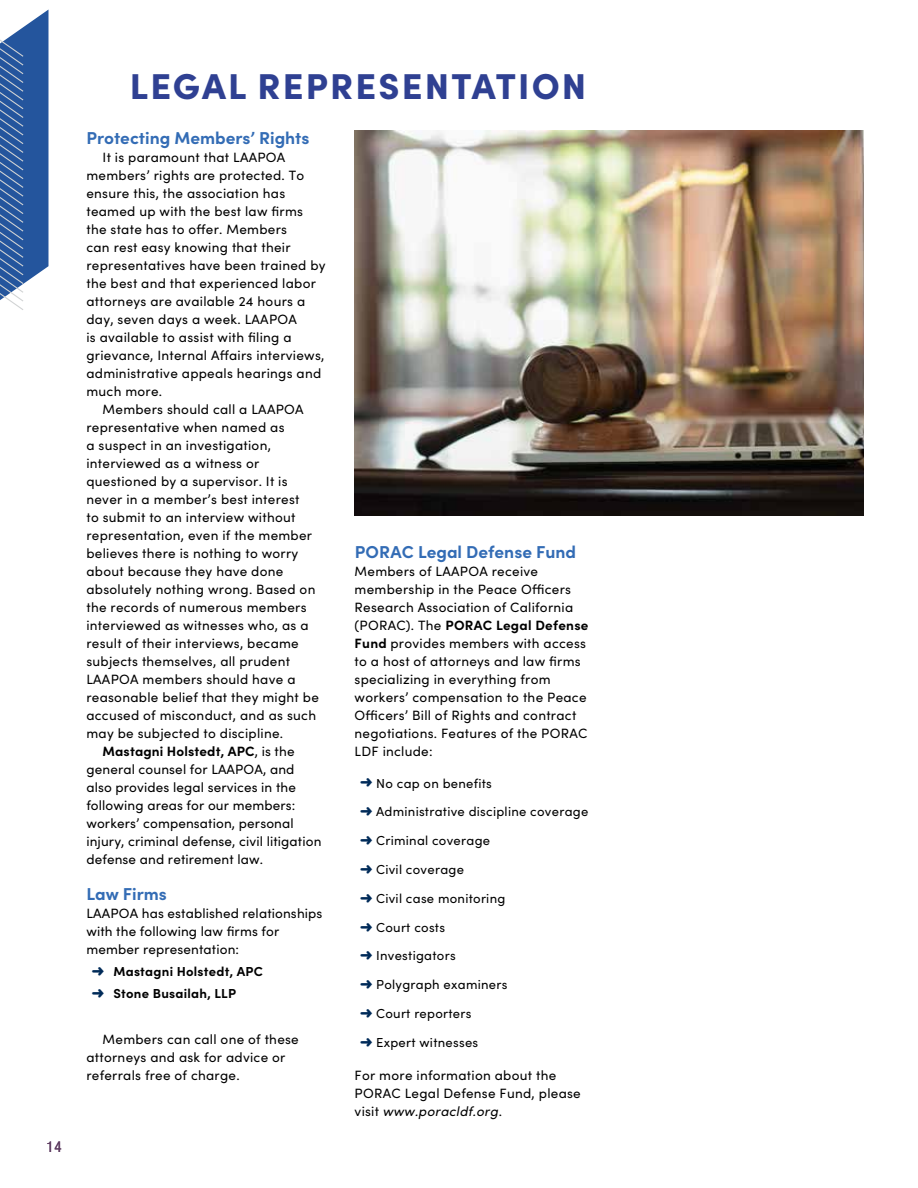
<style>
.page{position:relative;width:918px;height:1188px;background:#fff}
.page>*{position:absolute;margin:0;border:0;box-sizing:border-box;transform-origin:0 0}
.t1{font:900 36px "Sofia Pro";letter-spacing:.06em;color:#2f4092}
.t2{font:700 17.25px "Sofia Pro";color:#336cb5}
.t3{font:condensed 15px "Helvetica Neue LT Std";color:#5e3d61}
.t4{font:13.5px/18px "Sofia Pro";letter-spacing:.02em;color:#000}
.t5{font:700 13.5px "Sofia Pro";letter-spacing:.01em;color:#000}
.t6{font:13.05px "Sofia Pro";letter-spacing:.02em;color:#000}
.t7{font:700 13.05px/22px "Sofia Pro";letter-spacing:.02em;color:#000}
.s1{font-weight:400}
.s2{color:#002b59}
.s3{font-weight:700}
.s4{font-style:italic}
</style>
<div class="page">
<svg style="left:0;top:9px;width:49px;height:301px;background:#5076af"></svg>
<img style="left:355px;top:131px;width:509px;height:385px">
<p class="t3" style="left:46px;top:1138px;width:17px">14</p>
<h1 class="t1" style="left:130px;top:58px;width:458px">LEGAL REPRESENTATION</h1>
<p class="t2" style="left:86px;top:125px;width:225px">Protecting Members’ Rights</p>
<p class="t4" style="left:103px;top:148px;width:184px">It is paramount that LAAPOA</p>
<p class="t4" style="left:86px;top:166px;width:219px">members’ rights are protected. To</p>
<p class="t4" style="left:86px;top:184px;width:200px">ensure this, the association has</p>
<p class="t4" style="left:86px;top:202px;width:218px">teamed up with the best law firms</p>
<p class="t4" style="left:86px;top:220px;width:202px">the state has to offer. Members</p>
<p class="t4" style="left:86px;top:238px;width:206px">can rest easy knowing that their</p>
<p class="t4" style="left:86px;top:256px;width:241px">representatives have been trained by</p>
<p class="t4" style="left:86px;top:274px;width:231px">the best and that experienced labor</p>
<p class="t4" style="left:86px;top:291px;width:220px">attorneys are available 24 hours a</p>
<p class="t4" style="left:86px;top:309px;width:212px">day, seven days a week. LAAPOA</p>
<p class="t4" style="left:86px;top:327px;width:207px">is available to assist with filing a</p>
<p class="t4" style="left:86px;top:345px;width:240px">grievance, Internal Affairs interviews,</p>
<p class="t4" style="left:86px;top:363px;width:236px">administrative appeals hearings and</p>
<p class="t4" style="left:86px;top:381px;width:77px">much more.</p>
<p class="t4" style="left:103px;top:399px;width:203px">Members should call a LAAPOA</p>
<p class="t4" style="left:86px;top:417px;width:200px">representative when named as</p>
<p class="t4" style="left:86px;top:435px;width:186px">a suspect in an investigation,</p>
<p class="t4" style="left:86px;top:453px;width:175px">interviewed as a witness or</p>
<p class="t4" style="left:86px;top:471px;width:203px">questioned by a supervisor. It is</p>
<p class="t4" style="left:86px;top:489px;width:215px">never in a member’s best interest</p>
<p class="t4" style="left:86px;top:507px;width:211px">to submit to an interview without</p>
<p class="t4" style="left:86px;top:525px;width:227px">representation, even if the member</p>
<p class="t4" style="left:86px;top:543px;width:214px">believes there is nothing to worry</p>
<p class="t4" style="left:86px;top:561px;width:199px">about because they have done</p>
<p class="t4" style="left:86px;top:579px;width:231px">absolutely nothing wrong. Based on</p>
<p class="t4" style="left:86px;top:597px;width:222px">the records of numerous members</p>
<p class="t4" style="left:86px;top:615px;width:224px">interviewed as witnesses who, as a</p>
<p class="t4" style="left:86px;top:633px;width:214px">result of their interviews, became</p>
<p class="t4" style="left:86px;top:651px;width:205px">subjects themselves, all prudent</p>
<p class="t4" style="left:86px;top:669px;width:211px">LAAPOA members should have a</p>
<p class="t4" style="left:86px;top:687px;width:234px">reasonable belief that they might be</p>
<p class="t4" style="left:86px;top:705px;width:231px">accused of misconduct, and as such</p>
<p class="t4" style="left:86px;top:723px;width:198px">may be subjected to discipline.</p>
<p class="t5" style="left:103px;top:741px;width:193px">Mastagni Holstedt, APC<span class="s1">, is the</span></p>
<p class="t4" style="left:86px;top:759px;width:210px">general counsel for LAAPOA, and</p>
<p class="t4" style="left:86px;top:777px;width:211px">also provides legal services in the</p>
<p class="t4" style="left:86px;top:795px;width:211px">following areas for our members:</p>
<p class="t4" style="left:86px;top:813px;width:209px">workers’ compensation, personal</p>
<p class="t4" style="left:86px;top:831px;width:237px">injury, criminal defense, civil litigation</p>
<p class="t4" style="left:86px;top:849px;width:178px">defense and retirement law.</p>
<p class="t2" style="left:86px;top:881px;width:82px">Law Firms</p>
<p class="t4" style="left:86px;top:904px;width:238px">LAAPOA has established relationships with the following law firms for member representation:</p>
<p class="t7" style="left:92px;top:959px;width:173px"><span class="s2">➜</span> Mastagni Holstedt, APC <span class="s2">➜</span> Stone Busailah, LLP</p>
<p class="t4" style="left:86px;top:1030px;width:214px;text-indent:16px">Members can call one of these attorneys and ask for advice or referrals free of charge.</p>
<p class="t2" style="left:355px;top:539px;width:223px">PORAC Legal Defense Fund</p>
<p class="t4" style="left:355px;top:562px;width:235px">Members of LAAPOA receive membership in the Peace Officers<br>Research Association of California (PORAC). The <span class="s3">PORAC Legal Defense<br>Fund</span> provides members with access to a host of attorneys and law firms specializing in everything from workers’ compensation to the Peace<br>Officers’ Bill of Rights and contract negotiations. Features of the PORAC<br>LDF include:</p>
<p class="t6" style="left:360px;top:773px;width:133px"><span class="s2">➜</span> No cap on benefits</p>
<p class="t6" style="left:360px;top:802px;width:230px"><span class="s2">➜</span> Administrative discipline coverage</p>
<p class="t6" style="left:360px;top:831px;width:132px"><span class="s2">➜</span> Criminal coverage</p>
<p class="t6" style="left:360px;top:860px;width:106px"><span class="s2">➜</span> Civil coverage</p>
<p class="t6" style="left:360px;top:889px;width:147px"><span class="s2">➜</span> Civil case monitoring</p>
<p class="t6" style="left:360px;top:917px;width:87px"><span class="s2">➜</span> Court costs</p>
<p class="t6" style="left:360px;top:946px;width:97px"><span class="s2">➜</span> Investigators</p>
<p class="t6" style="left:360px;top:975px;width:149px"><span class="s2">➜</span> Polygraph examiners</p>
<p class="t6" style="left:360px;top:1004px;width:113px"><span class="s2">➜</span> Court reporters</p>
<p class="t6" style="left:360px;top:1033px;width:120px"><span class="s2">➜</span> Expert witnesses</p>
<p class="t4" style="left:355px;top:1066px;width:228px">For more information about the<br>PORAC Legal Defense Fund, please visit <span class="s4">www.poracldf.org</span>.</p>
</div>
